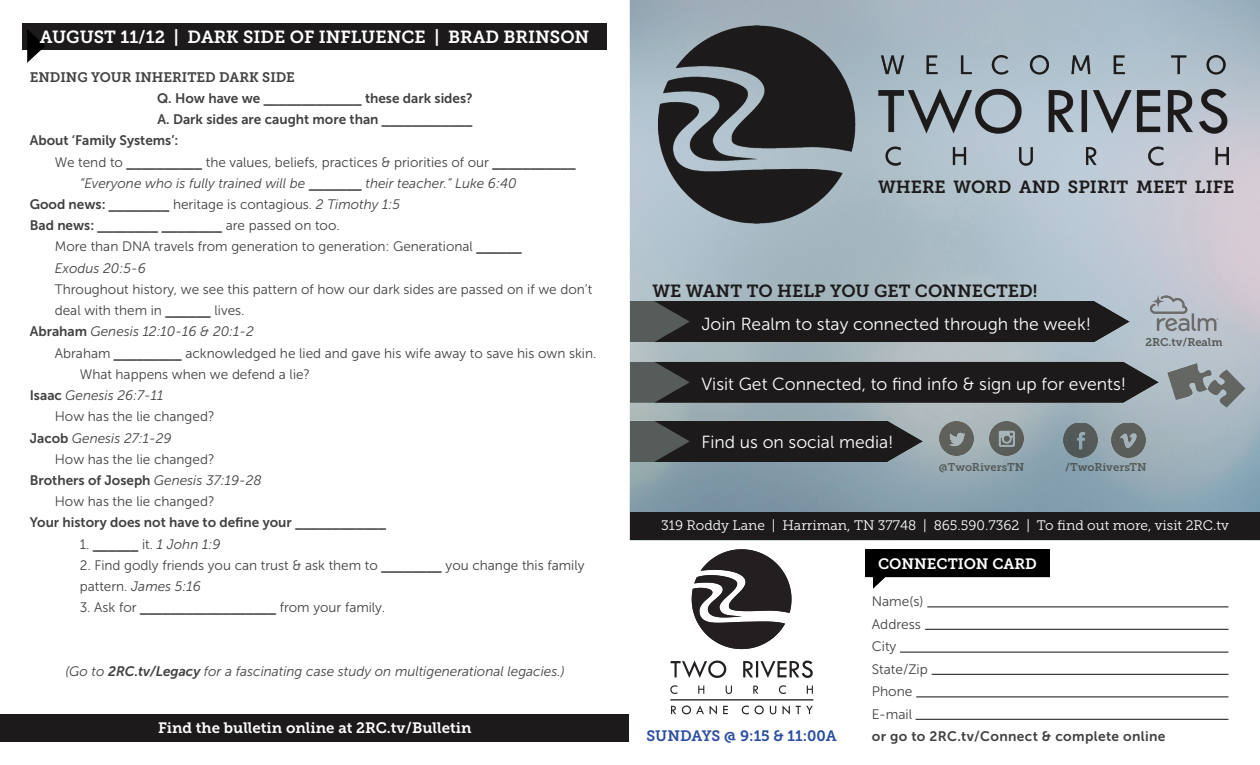
<style>
.page{position:relative;width:1260px;height:765px;background:#fff}
.page>*{position:absolute;margin:0;border:0;box-sizing:border-box;transform-origin:0 0}
.t1{font:17.5px "Museo Sans 300";color:#fff}
.t2{font:17.5px "Museo Slab 700";color:#1c1a1a}
.t3{font:17.5px "Museo Slab 700";color:#fff}
.t4{font:15px "Museo Slab 700";color:#fff}
.t5{font:15px "Museo Slab 700";color:#2c4ea1}
.t6{font:13.75px/22.5px "Museo Sans 300";color:#414142}
.t7{font:italic 13.75px "Museo Sans 300";color:#414142}
.t8{font:13.75px "Museo Sans 700";color:#414142}
.t9{font:13.75px "Museo Slab 300";color:#fff}
.t10{font:700 13.75px "Arial";color:#414142}
.t11{font:13.75px "Museo Sans 700";letter-spacing:.025em;color:#414142}
.t12{font:13.75px "Museo Slab 700";color:#414142}
.t13{font:11.25px "Museo Slab 700";color:#1c1a1a}
.t14{font:11.25px "Museo Slab 700";color:#000}
.s1{font-family:"Arial";font-weight:700}
.s2{font-family:"Arial";font-weight:700;font-style:normal}
.s3{font-family:"Museo Sans 700"}
.s4{font-style:italic}
.s5{font-family:"Museo Sans 700";font-weight:400}
.s6{font-family:"Museo Sans 300";font-weight:400}
.s7{font-family:"Museo Sans 700";font-style:normal}
.s8{font-family:"Museo Sans 300";font-style:italic}
.s9{font-style:normal}
</style>
<div class="page">
<hr style="left:932px;top:674px;width:296px;height:1px;background:#414142">
<hr style="left:916px;top:696px;width:312px;height:2px;background:#414142">
<hr style="left:916px;top:719px;width:312px;height:1px;background:#414142">
<img style="left:629px;top:0;width:631px;height:540px">
<img style="left:23px;top:23px;width:584px;height:40px">
<div style="left:0;top:714px;width:629px;height:27px;background:#1c1a1a"></div>
<img style="left:1167px;top:364px;width:79px;height:44px">
<svg style="left:1150px;top:295px;width:68px;height:36px;background:#abb0b8"></svg>
<img style="left:866px;top:549px;width:183px;height:40px">
<hr style="left:927px;top:606px;width:301px;height:2px;background:#414142">
<hr style="left:925px;top:629px;width:303px;height:1px;background:#414142">
<hr style="left:900px;top:652px;width:328px;height:1px;background:#414142">
<img style="left:878px;top:56px;width:350px;height:110px">
<img style="left:659px;top:26px;width:197px;height:197px">
<img style="left:630px;top:302px;width:529px;height:160px">
<svg style="left:692px;top:549px;width:100px;height:100px"></svg>
<svg style="left:671px;top:660px;width:55px;height:18px"></svg>
<svg style="left:743px;top:661px;width:70px;height:17px"></svg>
<svg style="left:670px;top:685px;width:7px;height:9px"></svg>
<svg style="left:779px;top:685px;width:7px;height:9px"></svg>
<svg style="left:698px;top:686px;width:6px;height:8px"></svg>
<svg style="left:726px;top:686px;width:6px;height:8px"></svg>
<svg style="left:753px;top:686px;width:5px;height:8px"></svg>
<svg style="left:807px;top:686px;width:6px;height:8px"></svg>
<svg style="left:671px;top:706px;width:5px;height:8px"></svg>
<svg style="left:682px;top:705px;width:22px;height:9px"></svg>
<svg style="left:710px;top:705px;width:7px;height:10px"></svg>
<svg style="left:723px;top:706px;width:5px;height:8px"></svg>
<svg style="left:742px;top:706px;width:7px;height:8px"></svg>
<svg style="left:755px;top:706px;width:9px;height:8px"></svg>
<svg style="left:770px;top:706px;width:6px;height:8px"></svg>
<svg style="left:783px;top:705px;width:7px;height:10px"></svg>
<svg style="left:796px;top:706px;width:17px;height:8px"></svg>
<hr style="left:670px;top:699px;width:143px;height:2px;background:#221f1f">
<div style="left:630px;top:512px;width:630px;height:27px;background:#1c1a1a"></div>
<p class="t3" style="left:40px;top:27px;width:551px">AUGUST 11/12 | DARK SIDE OF INFLUENCE | BRAD BRINSON</p>
<p class="t12" style="left:30px;top:69px;width:267px">ENDING YOUR INHERITED DARK SIDE</p>
<p class="t8" style="left:157px;top:90px;width:317px">Q. How have we <span class="s1">_____________</span> these dark sides?</p>
<p class="t8" style="left:158px;top:112px;width:316px">A. Dark sides are caught more than <span class="s1">____________</span></p>
<p class="t8" style="left:30px;top:133px;width:150px">About ‘Family Systems’:</p>
<p class="t6" style="left:55px;top:151px;width:522px">We tend to <span class="s1">__________</span> the values, beliefs, practices &amp; priorities of our <span class="s1">___________</span></p>
<p class="t7" style="left:80px;top:176px;width:438px">“Everyone who is fully trained will be <span class="s2">_______</span> their teacher.” Luke 6:40</p>
<p class="t6" style="left:30px;top:193px;width:372px"><span class="s3">Good news:</span> <span class="s1">________</span> heritage is contagious. <span class="s4">2 Timothy 1:5</span></p>
<p class="t10" style="left:30px;top:216px;width:312px"><span class="s5">Bad news:</span> ________ ________ <span class="s6">are passed on too.</span></p>
<p class="t6" style="left:55px;top:236px;width:468px;line-height:21.2px">More than DNA travels from generation to generation: Generational <span class="s1">______<br></span><span class="s4">Exodus 20:5-6</span></p>
<p class="t6" style="left:55px;top:278px;width:539px">Throughout history, we see this pattern of how our dark sides are passed on if we don’t</p>
<p class="t6" style="left:55px;top:299px;width:191px">deal with them in <span class="s1">______</span> lives.</p>
<p class="t7" style="left:30px;top:324px;width:226px"><span class="s7">Abraham</span> Genesis 12:10-16 &amp; 20:1-2</p>
<p class="t6" style="left:55px;top:342px;width:543px">Abraham <span class="s1">_________</span> acknowledged he lied and gave his wife away to save his own skin.</p>
<p class="t6" style="left:80px;top:363px;width:232px">What happens when we defend a lie?</p>
<p class="t7" style="left:30px;top:388px;width:135px"><span class="s7">Isaac</span> Genesis 26:7-11</p>
<p class="t6" style="left:55px;top:405px;width:161px">How has the lie changed?</p>
<p class="t7" style="left:30px;top:430px;width:143px"><span class="s7">Jacob</span> Genesis 27:1-29</p>
<p class="t6" style="left:55px;top:448px;width:161px">How has the lie changed?</p>
<p class="t8" style="left:30px;top:473px;width:234px">Brothers of Joseph <span class="s8">Genesis 37:19-28</span></p>
<p class="t6" style="left:55px;top:490px;width:161px">How has the lie changed?</p>
<p class="t8" style="left:30px;top:515px;width:358px">Your history does not have to define your <span class="s1">____________</span></p>
<p class="t7" style="left:80px;top:537px;width:142px"><span class="s9">1.</span> <span class="s2">______</span> <span class="s9">it.</span> 1 John 1:9</p>
<p class="t6" style="left:80px;top:555px;width:506px;line-height:21.2px">2. Find godly friends you can trust &amp; ask them to <span class="s1">________</span> you change this family pattern. <span class="s4">James 5:16</span></p>
<p class="t6" style="left:80px;top:597px;width:307px">3. Ask for <span class="s1">__________________</span> from your family.</p>
<p class="t7" style="left:65px;top:664px;width:501px">(Go to <span class="s3">2RC.tv/Legacy</span> for a fascinating case study on multigenerational legacies.)</p>
<p class="t4" style="left:158px;top:719px;width:315px">Find the bulletin online at 2RC.tv/Bulletin</p>
<p class="t2" style="left:878px;top:177px;width:358px">WHERE WORD AND SPIRIT MEET LIFE</p>
<p class="t2" style="left:652px;top:281px;width:387px">WE WANT TO HELP YOU GET CONNECTED!</p>
<p class="t1" style="left:701px;top:314px;width:391px">Join Realm to stay connected through the week!</p>
<p class="t1" style="left:701px;top:374px;width:426px">Visit Get Connected, to find info &amp; sign up for events!</p>
<p class="t1" style="left:701px;top:433px;width:194px">Find us on social media!</p>
<p class="t14" style="left:1145px;top:335px;width:79px">2RC.tv/Realm</p>
<p class="t13" style="left:939px;top:461px;width:87px">@TwoRiversTN</p>
<p class="t13" style="left:1065px;top:461px;width:83px">/TwoRiversTN</p>
<p class="t9" style="left:661px;top:518px;width:569px">319 Roddy Lane | Harriman, TN 37748 | 865.590.7362 | To find out more, visit 2RC.tv</p>
<p class="t5" style="left:646px;top:727px;width:192px">SUNDAYS @ 9:15 &amp; 11:00A</p>
<p class="t4" style="left:878px;top:556px;width:160px">CONNECTION CARD</p>
<p class="t6" style="left:872px;top:590px;width:58px">Name(s)<br>Address<br>City<br>State/Zip<br>Phone<br>E-mail</p>
<p class="t11" style="left:872px;top:729px;width:295px">or go to 2RC.tv/Connect &amp; complete online</p>
</div>
